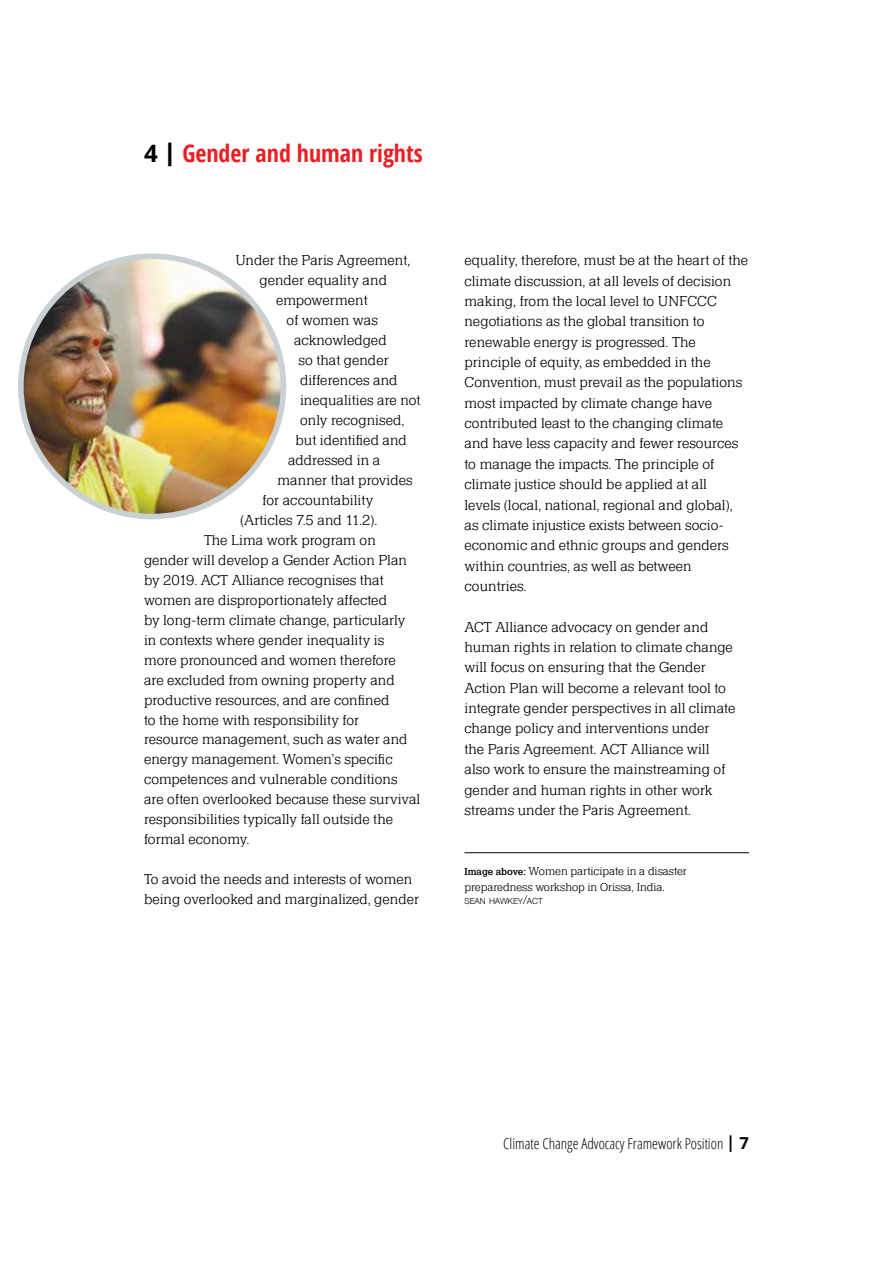
<style>
.page{position:relative;width:893px;height:1263px;background:#fff}
.page>*{position:absolute;margin:0;border:0;box-sizing:border-box;transform-origin:0 0}
.t1{font:700 condensed 24px "Open Sans";color:#ed1d24}
.t2{font:300 15px/20.4px "Quint URWTOT";color:#000}
.t3{font:300 condensed 15px "Open Sans";color:#000}
.t4{font:300 12px/15.3px "Quint URWTOT";letter-spacing:-.005em;color:#000}
.t5{font:300 8.4px "Helvetica Neue";letter-spacing:-.005em;color:#000}
.s1{font-stretch:normal;color:#000}
.s2{font-weight:800;font-stretch:normal;color:#000}
.s3{font-weight:500;font-size:10.5px}
.s4{font-size:12px}
.s5{font-weight:700;font-stretch:normal;font-size:16.5px}
</style>
<div class="page">
<hr style="left:464px;top:852px;width:285px;height:1px;background:#000">
<img style="left:21px;top:260px;width:262px;height:257px">
<div style="left:18px;top:253px;width:268px;height:266px;border:6px solid #cad1d4;border-radius:50%"></div>
<h1 class="t1" style="left:144px;top:137px;width:280px"><span class="s1">4</span> <span class="s2">|</span> Gender and human rights</h1>
<p class="t2" style="left:236px;top:250px;width:176px">Under the Paris Agreement,</p>
<p class="t2" style="left:260px;top:270px;width:129px">gender equality and</p>
<p class="t2" style="left:276px;top:290px;width:93px">empowerment</p>
<p class="t2" style="left:286px;top:310px;width:93px">of women was</p>
<p class="t2" style="left:294px;top:330px;width:94px">acknowledged</p>
<p class="t2" style="left:298px;top:350px;width:92px">so that gender</p>
<p class="t2" style="left:300px;top:370px;width:99px">differences and</p>
<p class="t2" style="left:300px;top:390px;width:122px">inequalities are not</p>
<p class="t2" style="left:300px;top:410px;width:106px">only recognised,</p>
<p class="t2" style="left:296px;top:430px;width:113px">but identified and</p>
<p class="t2" style="left:288px;top:450px;width:94px">addressed in a</p>
<p class="t2" style="left:278px;top:470px;width:137px">manner that provides</p>
<p class="t2" style="left:262px;top:490px;width:112px">for accountability</p>
<p class="t2" style="left:240px;top:510px;width:139px">(Articles 7.5 and 11.2).</p>
<p class="t2" style="left:204px;top:530px;width:173px">The Lima work program on</p>
<p class="t2" style="left:144px;top:550px;width:265px">gender will develop a Gender Action Plan</p>
<p class="t2" style="left:144px;top:570px;width:241px">by 2019. ACT Alliance recognises that</p>
<p class="t2" style="left:144px;top:590px;width:244px">women are disproportionately affected</p>
<p class="t2" style="left:144px;top:610px;width:263px">by long-term climate change, particularly</p>
<p class="t2" style="left:144px;top:630px;width:242px">in contexts where gender inequality is</p>
<p class="t2" style="left:144px;top:650px;width:253px">more pronounced and women therefore</p>
<p class="t2" style="left:144px;top:670px;width:252px">are excluded from owning property and</p>
<p class="t2" style="left:144px;top:690px;width:247px">productive resources, and are confined</p>
<p class="t2" style="left:144px;top:710px;width:217px">to the home with responsibility for</p>
<p class="t2" style="left:144px;top:730px;width:265px">resource management, such as water and</p>
<p class="t2" style="left:144px;top:750px;width:250px">energy management. Women’s specific</p>
<p class="t2" style="left:144px;top:770px;width:255px">competences and vulnerable conditions</p>
<p class="t2" style="left:144px;top:789px;width:278px">are often overlooked because these survival</p>
<p class="t2" style="left:144px;top:809px;width:251px">responsibilities typically fall outside the</p>
<p class="t2" style="left:144px;top:829px;width:107px">formal economy.</p>
<p class="t2" style="left:144px;top:870px;width:277px;line-height:20px">To avoid the needs and interests of women being overlooked and marginalized, gender</p>
<p class="t2" style="left:464px;top:250px;width:285px">equality, therefore, must be at the heart of the climate discussion, at all levels of decision making, from the local level to UNFCCC negotiations as the global transition to renewable energy is progressed. The principle of equity, as embedded in the Convention, must prevail as the populations most impacted by climate change have contributed least to the changing climate and have less capacity and fewer resources to manage the impacts. The principle of climate justice should be applied at all<br>levels (local, national, regional and global), as climate injustice exists between socio&shy;economic and ethnic groups and genders within countries, as well as between countries.</p>
<p class="t2" style="left:464px;top:617px;width:272px">ACT Alliance advocacy on gender and human rights in relation to climate change will focus on ensuring that the Gender Action Plan will become a relevant tool to integrate gender perspectives in all climate change policy and interventions under<br>the Paris Agreement. ACT Alliance will also work to ensure the mainstreaming of gender and human rights in other work streams under the Paris Agreement.</p>
<p class="t4" style="left:464px;top:864px;width:224px"><span class="s3">Image above:</span> Women participate in a disaster preparedness workshop in Orissa, India.</p>
<p class="t5" style="left:464px;top:894px;width:80px">SEAN HAWKEY<span class="s4">/</span>ACT</p>
<p class="t3" style="left:503px;top:1133px;width:247px">Climate Change Advocacy Framework Position <span class="s5">| 7</span></p>
</div>
